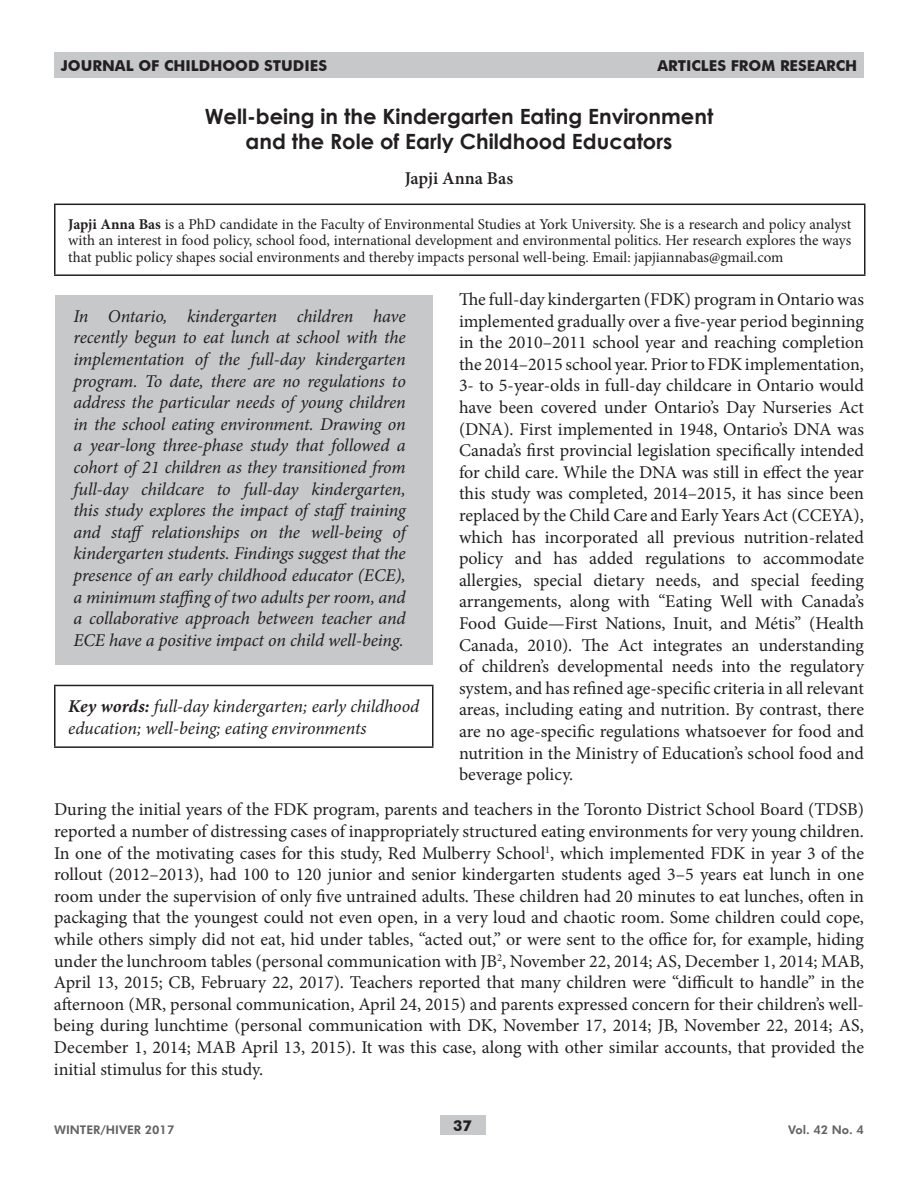
<style>
.page{position:relative;width:918px;height:1188px;background:#fff}
.page>*{position:absolute;margin:0;border:0;box-sizing:border-box;transform-origin:0 0}
.t1{font:700 21px/25.2px "Century Gothic";color:#231f20;text-align:center}
.t2{font:18px/21.6px "Minion Pro";color:#231f20;text-align:justify}
.t3{font:italic 18px/21.6px "Minion Pro";letter-spacing:-.005em;color:#231f20;text-align:justify}
.t4{font:600 18px "Minion Pro";color:#231f20}
.t5{font:15px/16.5px "Minion Pro";color:#231f20;text-align:justify}
.t6{font:700 15px "Futura BT";color:#231f20}
.t7{font:800 12px "Futura BT";color:#636366}
.s1{font-weight:700}
</style>
<div class="page">
<div style="left:440px;top:1116px;width:45px;height:19px;background:#c7c8ca"></div>
<div style="left:54px;top:52px;width:810px;height:26px;background:#c7c8ca"></div>
<hr style="left:54px;top:204px;width:812px;height:1px;background:#231f20">
<hr style="left:54px;top:205px;width:2px;height:69px;background:#231f20">
<hr style="left:864px;top:205px;width:2px;height:69px;background:#231f20">
<hr style="left:54px;top:274px;width:812px;height:2px;background:#231f20">
<div style="left:55px;top:295px;width:378px;height:369px;background:#c7c8ca"></div>
<hr style="left:54px;top:685px;width:380px;height:1px;background:#231f20">
<hr style="left:54px;top:686px;width:2px;height:60px;background:#231f20">
<hr style="left:432px;top:686px;width:2px;height:60px;background:#231f20">
<hr style="left:54px;top:746px;width:380px;height:2px;background:#231f20">
<p class="t6" style="left:61px;top:57px;width:268px">JOURNAL OF CHILDHOOD STUDIES</p>
<p class="t6" style="left:657px;top:57px;width:201px">ARTICLES FROM RESEARCH</p>
<p class="t1" style="left:205px;top:103px;width:510px">Well-being in the Kindergarten Eating Environment and the Role of Early Childhood Educators</p>
<p class="t4" style="left:405px;top:166px;width:110px">Japji Anna Bas</p>
<p class="t5" style="left:68px;top:216px;width:785px"><span class="s1">Japji Anna Bas</span> is a PhD candidate in the Faculty of Environmental Studies at York University. She is a research and policy analyst with an interest in food policy, school food, international development and environmental politics. Her research explores the ways that public policy shapes social environments and thereby impacts personal well-being. Email: japjiannabas@gmail.com</p>
<p class="t2" style="left:459px;top:289px;width:407px">The full-day kindergarten (FDK) program in Ontario was implemented gradually over a five-year period beginning in the 2010–2011 school year and reaching completion the 2014–2015 school year. Prior to FDK implementation, 3- to 5-year-olds in full-day childcare in Ontario would have been covered under Ontario’s Day Nurseries Act (DNA). First implemented in 1948, Ontario’s DNA was Canada’s first provincial legislation specifically intended for child care. While the DNA was still in effect the year this study was completed, 2014–2015, it has since been replaced by the Child Care and Early Years Act (CCEYA), which has incorporated all previous nutrition-related policy and has added regulations to accommodate allergies, special dietary needs, and special feeding arrangements, along with “Eating Well with Canada’s Food Guide—First Nations, Inuit, and Métis” (Health Canada, 2010). The Act integrates an understanding of children’s developmental needs into the regulatory system, and has refined age-specific criteria in all relevant areas, including eating and nutrition. By contrast, there are no age-specific regulations whatsoever for food and nutrition in the Ministry of Education’s school food and beverage policy.</p>
<p class="t2" style="left:54px;top:799px;width:812px">During the initial years of the FDK program, parents and teachers in the Toronto District School Board (TDSB) reported a number of distressing cases of inappropriately structured eating environments for very young children.<br>In one of the motivating cases for this study, Red Mulberry School<sup>1</sup>, which implemented FDK in year 3 of the rollout (2012–2013), had 100 to 120 junior and senior kindergarten students aged 3–5 years eat lunch in one room under the supervision of only five untrained adults. These children had 20 minutes to eat lunches, often in packaging that the youngest could not even open, in a very loud and chaotic room. Some children could cope, while others simply did not eat, hid under tables, “acted out,” or were sent to the office for, for example, hiding under the lunchroom tables (personal communication with JB<sup>2</sup>, November 22, 2014; AS, December 1, 2014; MAB, April 13, 2015; CB, February 22, 2017). Teachers reported that many children were “difficult to handle” in the afternoon (MR, personal communication, April 24, 2015) and parents expressed concern for their children’s well&shy;being during lunchtime (personal communication with DK, November 17, 2014; JB, November 22, 2014; AS, December 1, 2014; MAB April 13, 2015). It was this case, along with other similar accounts, that provided the initial stimulus for this study.</p>
<p class="t3" style="left:74px;top:305px;width:334px">In Ontario, kindergarten children have recently begun to eat lunch at school with the implementation of the full-day kindergarten program. To date, there are no regulations to address the particular needs of young children in the school eating environment. Drawing on a year-long three-phase study that followed a cohort of 21 children as they transitioned from full-day childcare to full-day kindergarten, this study explores the impact of stafftraining and staff relationships on the well-being of kindergarten students. Findings suggest that the presence of an early childhood educator (ECE), a minimum staffing of two adults per room, and a collaborative approach between teacher and ECE have a positive impact on child well-being.</p>
<p class="t3" style="left:68px;top:695px;width:352px"><span class="s1">Key words:</span> full-day kindergarten; early childhood education; well-being; eating environments</p>
<p class="t7" style="left:54px;top:1122px;width:122px">WINTER/HIVER 2017</p>
<p class="t6" style="left:453px;top:1117px;width:20px">37</p>
<p class="t7" style="left:788px;top:1122px;width:77px">Vol. 42 No. 4</p>
</div>
